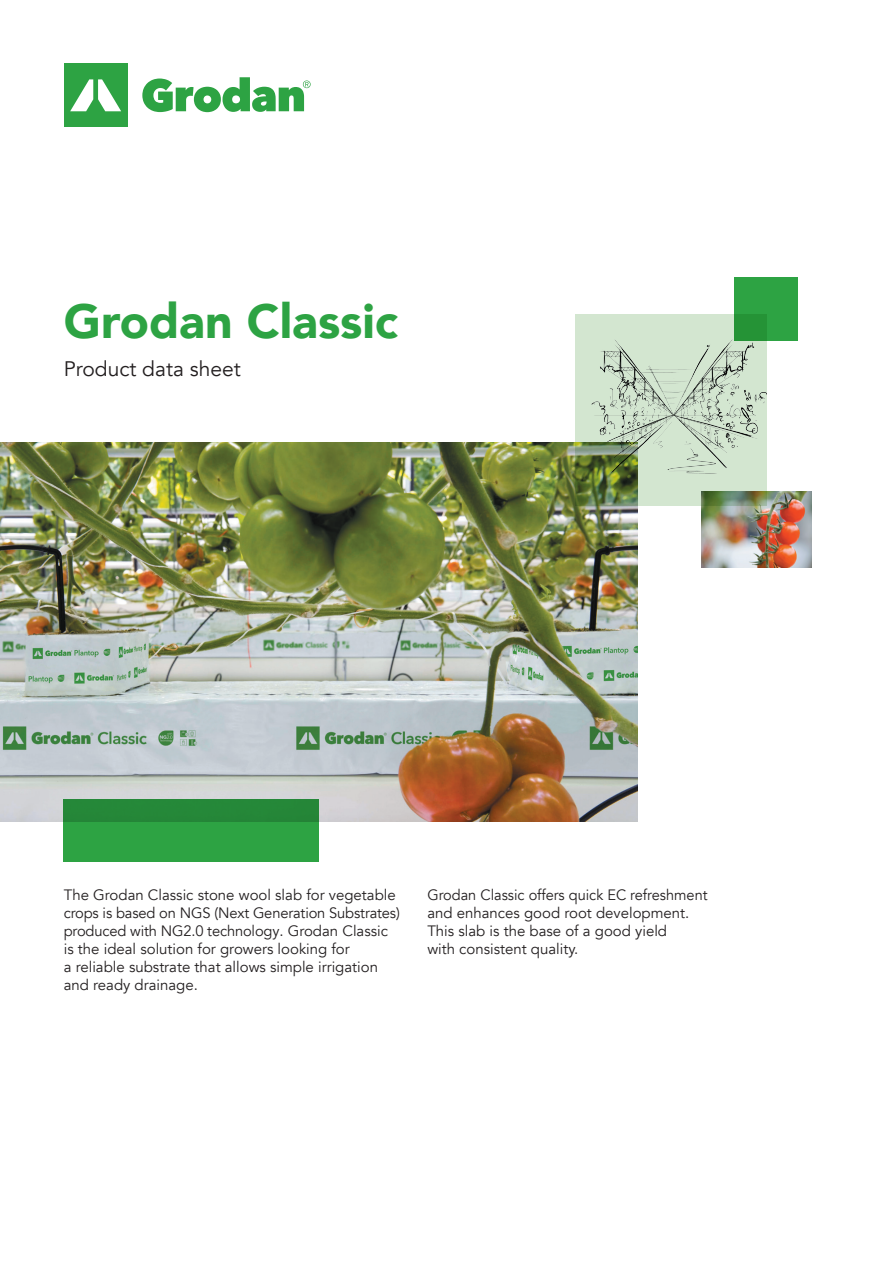
<style>
.page{position:relative;width:893px;height:1263px;background:#fff}
.page>*{position:absolute;margin:0;border:0;box-sizing:border-box;transform-origin:0 0}
.t1{font:900 48px "Avenir";color:#2da343}
.t2{font:21px "Avenir";color:#231f20}
.t3{font:15px/18px "Avenir";color:#231f20}
</style>
<div class="page">
<img style="left:0;top:442px;width:638px;height:379px">
<div style="left:64px;top:63px;width:64px;height:64px;background:#2da343"></div>
<svg style="left:70px;top:79px;width:51px;height:32px"></svg>
<svg style="left:142px;top:77px;width:169px;height:35px"></svg>
<img style="left:702px;top:491px;width:109px;height:76px">
<div style="left:735px;top:277px;width:63px;height:64px;background:#2da343"></div>
<svg style="left:64px;top:799px;width:255px;height:63px;fill:#2da343"></svg>
<svg style="left:575px;top:315px;width:191px;height:191px;fill:#d3e6d0"></svg>
<img style="left:575px;top:324px;width:191px;height:165px">
<h1 class="t1" style="left:64px;top:281px;width:336px">Grodan Classic</h1>
<h2 class="t2" style="left:64px;top:356px;width:178px">Product data sheet</h2>
<p class="t3" style="left:64px;top:886px;width:338px">The Grodan Classic stone wool slab for vegetable crops is based on NGS (Next Generation Substrates) produced with NG2.0 technology. Grodan Classic is the ideal solution for growers looking for<br>a reliable substrate that allows simple irrigation and ready drainage.</p>
<p class="t3" style="left:427px;top:886px;width:282px">Grodan Classic offers quick EC refreshment and enhances good root development.<br>This slab is the base of a good yield<br>with consistent quality.</p>
</div>
